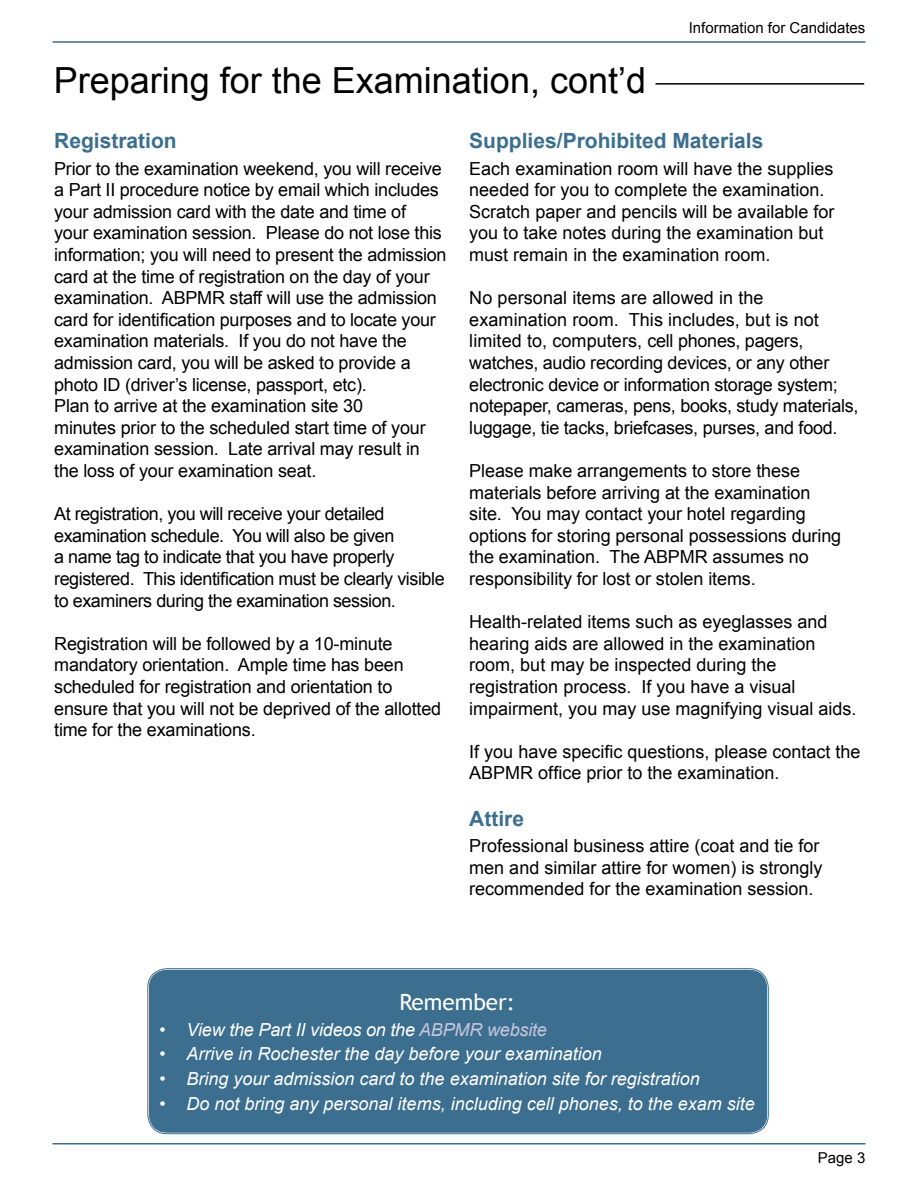
<style>
.page{position:relative;width:918px;height:1188px;background:#fff}
.page>*{position:absolute;margin:0;border:0;box-sizing:border-box;transform-origin:0 0}
.t1{font:36px "Arial";color:#000}
.t2{font:22.5px "Trebuchet MS";color:#fff}
.t3{font:700 21px "Arial";color:#3b6e8f}
.t4{font:18px/21.6px "Arial";letter-spacing:-.01em;color:#000}
.t5{font:italic 18px "Arial";color:#fff}
.t6{font:15px "Arial";color:#000}
.s1{color:#c6c5db}
</style>
<div class="page">
<hr style="left:52px;top:41px;width:814px;height:2px;background:#3b6e8f">
<hr style="left:52px;top:1143px;width:814px;height:1px;background:#3b6e8f">
<div style="left:149px;top:970px;width:618px;height:163px;background:#3b6e8f;border-radius:18px"></div>
<div style="left:148px;top:968px;width:621px;height:166px;border:1px solid #3b6e8f;border-radius:19px"></div>
<div style="left:149px;top:970px;width:618px;height:163px;border:2px solid #3b6e8f;border-radius:17px"></div>
<hr style="left:656px;top:83px;width:208px;height:2px;background:#000">
<p class="t6" style="left:689px;top:18px;width:178px">Information for Candidates</p>
<h1 class="t1" style="left:54px;top:57px;width:594px">Preparing for the Examination, cont’d</h1>
<p class="t3" style="left:54px;top:127px;width:124px">Registration</p>
<p class="t4" style="left:54px;top:158px;width:394px">Prior to the examination weekend, you will receive a Part II procedure notice by email which includes your admission card with the date and time of<br>your examination session. Please do not lose this information; you will need to present the admission card at the time of registration on the day of your examination. ABPMR staff will use the admission card for identification purposes and to locate your examination materials. If you do not have the admission card, you will be asked to provide a photo ID (driver’s license, passport, etc).<br>Plan to arrive at the examination site 30<br>minutes prior to the scheduled start time of your examination session. Late arrival may result in the loss of your examination seat.</p>
<p class="t4" style="left:54px;top:503px;width:392px">At registration, you will receive your detailed examination schedule. You will also be given<br>a name tag to indicate that you have properly registered. This identification must be clearly visible to examiners during the examination session.</p>
<p class="t4" style="left:54px;top:633px;width:389px">Registration will be followed by a 10-minute mandatory orientation. Ample time has been scheduled for registration and orientation to ensure that you will not be deprived of the allotted time for the examinations.</p>
<p class="t3" style="left:469px;top:127px;width:296px">Supplies/Prohibited Materials</p>
<p class="t4" style="left:469px;top:158px;width:367px">Each examination room will have the supplies needed for you to complete the examination.<br>Scratch paper and pencils will be available for you to take notes during the examination but must remain in the examination room.</p>
<p class="t4" style="left:469px;top:287px;width:391px">No personal items are allowed in the examination room. This includes, but is not limited to, computers, cell phones, pagers, watches, audio recording devices, or any other electronic device or information storage system; notepaper, cameras, pens, books, study materials, luggage, tie tacks, briefcases, purses, and food.</p>
<p class="t4" style="left:469px;top:460px;width:374px">Please make arrangements to store these materials before arriving at the examination site. You may contact your hotel regarding options for storing personal possessions during the examination. The ABPMR assumes no responsibility for lost or stolen items.</p>
<p class="t4" style="left:469px;top:611px;width:389px">Health-related items such as eyeglasses and hearing aids are allowed in the examination room, but may be inspected during the registration process. If you have a visual impairment, you may use magnifying visual aids.</p>
<p class="t4" style="left:469px;top:741px;width:393px">If you have specific questions, please contact the<br>ABPMR office prior to the examination.</p>
<p class="t3" style="left:469px;top:805px;width:56px">Attire</p>
<p class="t4" style="left:469px;top:835px;width:355px">Professional business attire (coat and tie for men and similar attire for women) is strongly recommended for the examination session.</p>
<p class="t2" style="left:399px;top:988px;width:117px">Remember:</p>
<p class="t5" style="left:160px;top:1018px;width:389px">• View the Part II videos on the <span class="s1">ABPMR website</span></p>
<p class="t5" style="left:160px;top:1042px;width:444px">• Arrive in Rochester the day before your examination</p>
<p class="t5" style="left:160px;top:1067px;width:542px">• Bring your admission card to the examination site for registration</p>
<p class="t5" style="left:160px;top:1092px;width:597px">• Do not bring any personal items, including cell phones, to the exam site</p>
<p class="t6" style="left:818px;top:1148px;width:49px">Page 3</p>
</div>
